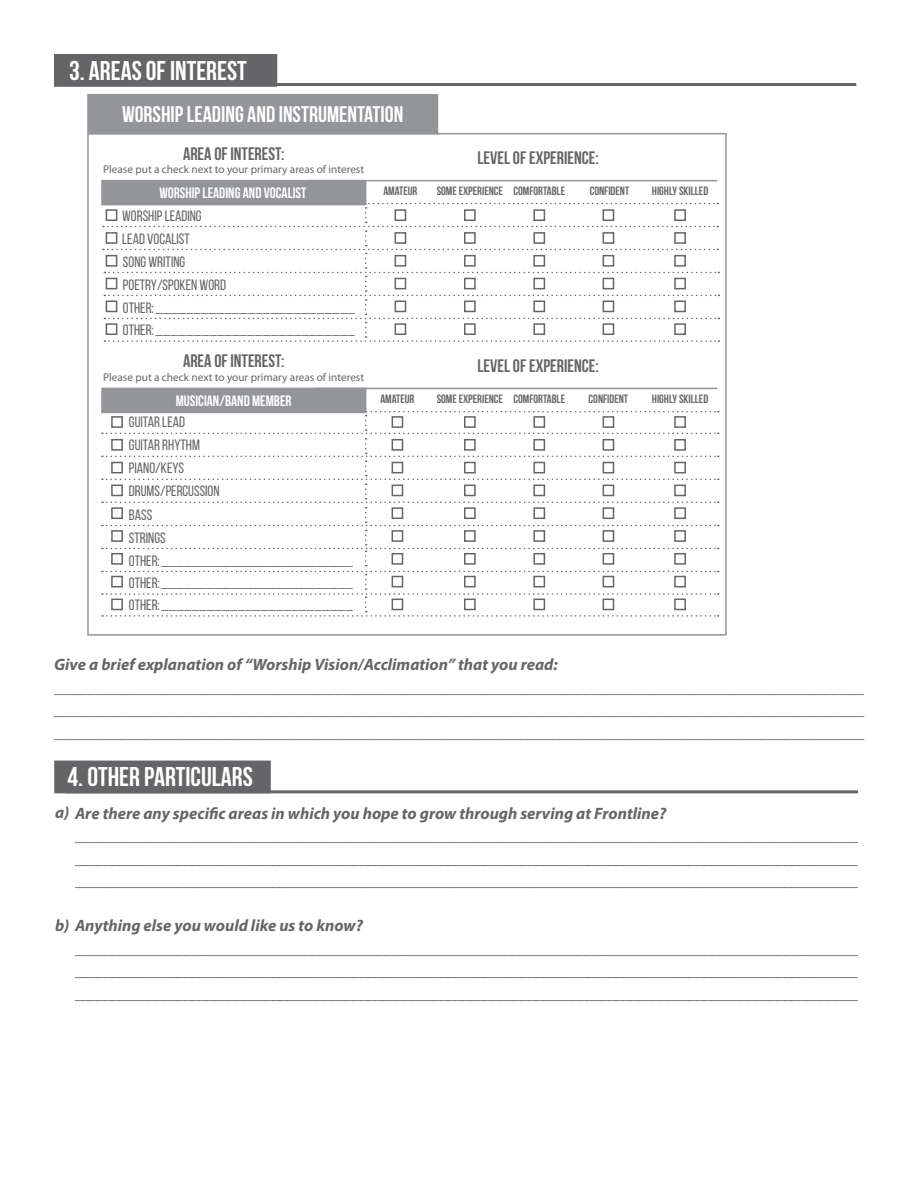
<style>
.page{position:relative;width:918px;height:1188px;background:#fff}
.page>*{position:absolute;margin:0;border:0;box-sizing:border-box;transform-origin:0 0}
.t1{font:700 27px "Bebas Neue";color:#fff}
.t2{font:700 22.5px "Bebas Neue";color:#fff}
.t3{font:700 18px "Bebas Neue";color:#656568}
.t4{font:16.5px "Myriad Pro";color:#656568}
.t5{font:italic 700 16.5px "Myriad Pro";color:#656568}
.t6{font:15px "Bebas Neue";color:#656568}
.t7{font:700 15px "Bebas Neue";color:#fff}
.t8{font:700 12px "Bebas Neue";color:#656568}
.t9{font:11.25px "Myriad Pro";color:#656568}
</style>
<div class="page">
<div style="left:87px;top:133px;width:640px;height:503px;border:2px solid #939598"></div>
<div style="left:54px;top:761px;width:217px;height:32px;background:#656568"></div>
<hr style="left:65px;top:790px;width:793px;height:3px;background:#656568">
<div style="left:87px;top:94px;width:351px;height:40px;background:#939598"></div>
<svg style="left:103px;top:184px;width:616px;height:158px"></svg>
<svg style="left:102px;top:411px;width:617px;height:206px"></svg>
<hr style="left:307px;top:180px;width:410px;height:1px;background:#939598">
<hr style="left:314px;top:388px;width:403px;height:1px;background:#939598">
<div style="left:101px;top:388px;width:265px;height:25px;background:#939598"></div>
<div style="left:101px;top:180px;width:265px;height:25px;background:#939598"></div>
<div style="left:106px;top:209px;width:11px;height:12px;border:2px solid #656568"></div>
<div style="left:106px;top:232px;width:11px;height:12px;border:2px solid #656568"></div>
<div style="left:106px;top:255px;width:11px;height:12px;border:2px solid #656568"></div>
<div style="left:106px;top:278px;width:11px;height:11px;border:2px solid #656568"></div>
<div style="left:106px;top:301px;width:11px;height:11px;border:2px solid #656568"></div>
<div style="left:106px;top:323px;width:11px;height:12px;border:2px solid #656568"></div>
<div style="left:54px;top:54px;width:223px;height:33px;background:#656568;border:2px solid #656568"></div>
<hr style="left:63px;top:83px;width:793px;height:3px;background:#656568">
<p class="t1" style="left:69px;top:56px;width:179px">3. AREAS OF INTEREST</p>
<p class="t2" style="left:122px;top:102px;width:283px">WORSHIP LEADING AND INSTRUMENTATION</p>
<p class="t3" style="left:183px;top:144px;width:103px">AREA OF INTEREST:</p>
<p class="t9" style="left:103px;top:163px;width:262px">Please put a check next to your primary areas of interest</p>
<p class="t7" style="left:159px;top:184px;width:149px">WORSHIP LEADING AND VOCALIST</p>
<p class="t6" style="left:122px;top:207px;width:81px">WORSHIP LEADING</p>
<p class="t6" style="left:122px;top:230px;width:69px">LEAD VOCALIST</p>
<p class="t6" style="left:123px;top:253px;width:64px">SONG WRITING</p>
<p class="t6" style="left:123px;top:276px;width:105px">POETRY/SPOKEN WORD</p>
<p class="t6" style="left:123px;top:299px;width:234px">OTHER: __________________________</p>
<p class="t6" style="left:123px;top:322px;width:234px">OTHER: __________________________</p>
<p class="t3" style="left:183px;top:351px;width:103px">AREA OF INTEREST:</p>
<p class="t9" style="left:103px;top:370px;width:262px">Please put a check next to your primary areas of interest</p>
<p class="t7" style="left:176px;top:392px;width:117px">MUSICIAN/BAND MEMBER</p>
<p class="t6" style="left:129px;top:414px;width:58px">GUITAR LEAD</p>
<p class="t6" style="left:129px;top:437px;width:72px">GUITAR RHYTHM</p>
<p class="t6" style="left:129px;top:460px;width:57px">PIANO/KEYS</p>
<p class="t6" style="left:129px;top:483px;width:92px">DRUMS/PERCUSSION</p>
<p class="t6" style="left:129px;top:506px;width:25px">BASS</p>
<p class="t6" style="left:129px;top:529px;width:38px">STRINGS</p>
<p class="t6" style="left:129px;top:552px;width:226px">OTHER: _________________________</p>
<p class="t6" style="left:129px;top:575px;width:226px">OTHER: _________________________</p>
<p class="t6" style="left:129px;top:597px;width:226px">OTHER: _________________________</p>
<p class="t8" style="left:383px;top:184px;width:36px">AMATEUR</p>
<p class="t8" style="left:380px;top:393px;width:36px">AMATEUR</p>
<p class="t3" style="left:477px;top:148px;width:123px">LEVEL OF EXPERIENCE:</p>
<p class="t8" style="left:437px;top:184px;width:68px">SOME EXPERIENCE</p>
<p class="t8" style="left:513px;top:184px;width:53px">COMFORTABLE</p>
<p class="t8" style="left:590px;top:184px;width:41px">CONFIDENT</p>
<p class="t3" style="left:477px;top:356px;width:123px">LEVEL OF EXPERIENCE:</p>
<p class="t8" style="left:437px;top:393px;width:68px">SOME EXPERIENCE</p>
<p class="t8" style="left:513px;top:393px;width:53px">COMFORTABLE</p>
<p class="t8" style="left:589px;top:393px;width:41px">CONFIDENT</p>
<p class="t8" style="left:652px;top:184px;width:58px">HIGHLY SKILLED</p>
<p class="t8" style="left:652px;top:393px;width:58px">HIGHLY SKILLED</p>
<p class="t5" style="left:54px;top:654px;width:505px">Give a brief explanation of “Worship Vision/Acclimation” that you read:</p>
<p class="t4" style="left:54px;top:677px;width:812px">__________________________________________________________________________________________________</p>
<p class="t4" style="left:54px;top:699px;width:812px">___________________________________________________________________________________________________</p>
<p class="t4" style="left:54px;top:722px;width:812px">____________________________________________________________________________________________________</p>
<p class="t1" style="left:68px;top:762px;width:187px">4. OTHER PARTICULARS</p>
<p class="t5" style="left:55px;top:802px;width:613px">a) Are there any specific areas in which you hope to grow through serving at Frontline?</p>
<p class="t4" style="left:75px;top:825px;width:785px">______________________________________________________________________________________________</p>
<p class="t4" style="left:75px;top:848px;width:785px">___________________________________________________________________________________________________________</p>
<p class="t4" style="left:75px;top:870px;width:785px">___________________________________________________________________________________________________________</p>
<p class="t5" style="left:55px;top:915px;width:309px">b) Anything else you would like us to know?</p>
<p class="t4" style="left:75px;top:938px;width:785px">______________________________________________________________________________________________</p>
<p class="t4" style="left:75px;top:960px;width:785px">___________________________________________________________________________________________________________</p>
<p class="t4" style="left:75px;top:983px;width:785px">___________________________________________________________________________________________________________</p>
</div>
